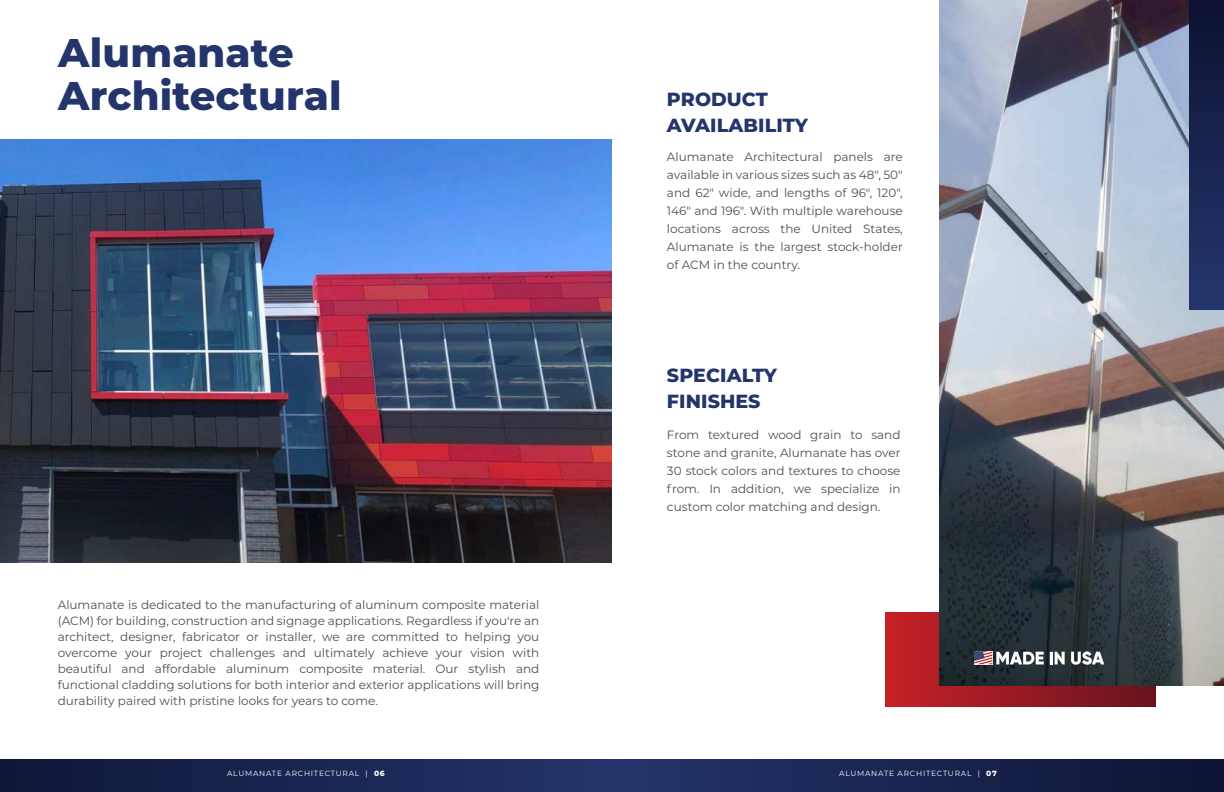
<style>
.page{position:relative;width:1224px;height:792px;background:#fff}
.page>*{position:absolute;margin:0;border:0;box-sizing:border-box;transform-origin:0 0}
.t1{font:800 40px/43px "Montserrat";letter-spacing:.005em;color:#23356b}
.t2{font:800 19px/26px "Montserrat";letter-spacing:.005em;color:#23356b}
.t3{font:12px/18px "Montserrat";color:#4f4f4f;text-align:justify}
.t4{font:7.5px "Montserrat";letter-spacing:.1em;color:#fff}
.s1{font-weight:800}
</style>
<div class="page">
<img style="left:0;top:139px;width:611px;height:423px">
<div style="left:0;top:759px;width:612px;height:33px;background:linear-gradient(to right,#0f1639,#23356a)"></div>
<div style="left:885px;top:612px;width:271px;height:95px;background:linear-gradient(to right,#c42127,#68131e)"></div>
<img style="left:940px;top:0;width:284px;height:686px">
<div style="left:1190px;top:0;width:34px;height:309px;background:linear-gradient(to bottom,#0d1131,#24376e)"></div>
<div style="left:612px;top:759px;width:612px;height:33px;background:linear-gradient(to right,#23356c,#0e1334)"></div>
<svg style="left:974px;top:651px;width:70px;height:13px"></svg>
<svg style="left:1050px;top:652px;width:15px;height:12px"></svg>
<svg style="left:1071px;top:652px;width:33px;height:13px"></svg>
<h1 class="t1" style="left:58px;top:32px;width:285px">Alumanate<br>Architectural</h1>
<p class="t3" style="left:58px;top:598px;width:483px;line-height:16px">Alumanate is dedicated to the manufacturing of aluminum composite material (ACM) for building, construction and signage applications. Regardless if you're an architect, designer, fabricator or installer, we are committed to helping you overcome your project challenges and ultimately achieve your vision with beautiful and affordable aluminum composite material. Our stylish and functional cladding solutions for both interior and exterior applications will bring durability paired with pristine looks for years to come.</p>
<p class="t4" style="left:227px;top:771px;width:159px">ALUMANATE ARCHITECTURAL | <span class="s1">06</span></p>
<h2 class="t2" style="left:667px;top:87px;width:142px">PRODUCT<br>AVAILABILITY</h2>
<p class="t3" style="left:667px;top:149px;width:237px">Alumanate Architectural panels are available in various sizes such as 48", 50" and 62" wide, and lengths of 96", 120", 146" and 196". With multiple warehouse locations across the United States, Alumanate is the largest stock-holder of ACM in the country.</p>
<h2 class="t2" style="left:667px;top:363px;width:112px">SPECIALTY<br>FINISHES</h2>
<p class="t3" style="left:667px;top:427px;width:235px">From textured wood grain to sand stone and granite, Alumanate has over 30 stock colors and textures to choose from. In addition, we specialize in custom color matching and design.</p>
<p class="t4" style="left:839px;top:771px;width:159px">ALUMANATE ARCHITECTURAL | <span class="s1">07</span></p>
</div>
